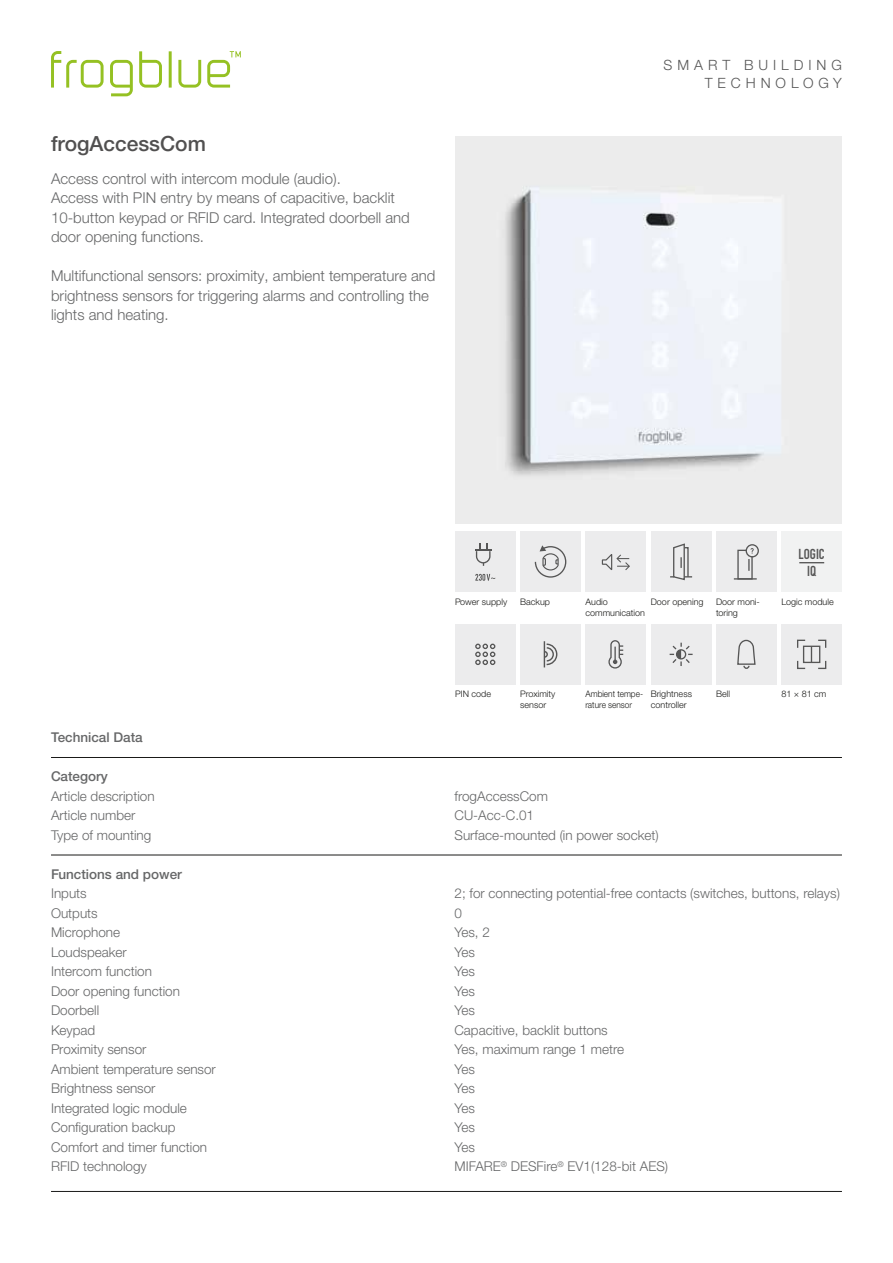
<style>
.page{position:relative;width:893px;height:1263px;background:#fff}
.page>*{position:absolute;margin:0;border:0;box-sizing:border-box;transform-origin:0 0}
.t1{font:500 21px "Helvetica Neue LTW1 G";color:#515050}
.t2{font:300 15px/19.5px "Helvetica Neue LTW1 G";color:#666768}
.t3{font:700 14.25px/17.1px "DIN Condensed";color:#565656;text-align:center}
.t4{font:300 14.1px/18.5px "Helvetica Neue LTW1 G";letter-spacing:.35em;color:#565656;text-align:right}
.t5{font:300 13.5px "Helvetica Neue LTW1 G";color:#666768}
.t6{font:500 13.5px "Helvetica Neue LTW1 G";color:#666768}
.t7{font:300 9px/10.8px "Helvetica Neue LTW1 G";color:#1a1a18}
.t8{font:300 9px/10.8px "Helvetica Neue LTW1 G";color:#1a1a18;scale:.92 1}
</style>
<div class="page">
<img style="left:455px;top:136px;width:387px;height:387px">
<hr style="left:51px;top:757px;width:791px;height:1px;background:#1a1a18">
<hr style="left:51px;top:855px;width:791px;height:1px;background:#1a1a18">
<hr style="left:51px;top:1191px;width:791px;height:1px;background:#1a1a18">
<div style="left:455px;top:531px;width:61px;height:61px;background:#ececed"></div>
<svg style="left:475px;top:574px;width:20px;height:7px"></svg>
<svg style="left:475px;top:543px;width:17px;height:23px"></svg>
<div style="left:520px;top:531px;width:61px;height:61px;background:#ececed"></div>
<svg style="left:534px;top:545px;width:33px;height:33px"></svg>
<div style="left:585px;top:531px;width:61px;height:61px;background:#ececed"></div>
<svg style="left:601px;top:554px;width:29px;height:16px"></svg>
<div style="left:651px;top:531px;width:60px;height:61px;background:#ececed"></div>
<svg style="left:670px;top:543px;width:22px;height:38px"></svg>
<div style="left:716px;top:531px;width:61px;height:61px;background:#ececed"></div>
<hr style="left:734px;top:578px;width:22px;height:2px;background:#565656">
<div style="left:746px;top:544px;width:13px;height:13px;border:1px solid #565656;border-radius:50%"></div>
<svg style="left:737px;top:548px;width:17px;height:32px"></svg>
<div style="left:781px;top:531px;width:61px;height:61px;background:#f1f2f2"></div>
<svg style="left:799px;top:562px;width:25px;height:1px"></svg>
<div style="left:455px;top:624px;width:61px;height:61px;background:#ececed"></div>
<svg style="left:475px;top:644px;width:20px;height:21px"></svg>
<div style="left:520px;top:624px;width:61px;height:61px;background:#ececed"></div>
<svg style="left:543px;top:641px;width:15px;height:26px"></svg>
<div style="left:585px;top:624px;width:61px;height:61px;background:#ececed"></div>
<svg style="left:608px;top:640px;width:15px;height:29px"></svg>
<div style="left:651px;top:624px;width:60px;height:61px;background:#ececed"></div>
<svg style="left:670px;top:643px;width:23px;height:23px"></svg>
<div style="left:716px;top:624px;width:61px;height:61px;background:#ececed"></div>
<svg style="left:737px;top:639px;width:19px;height:30px"></svg>
<div style="left:781px;top:624px;width:61px;height:61px;background:#ececed"></div>
<svg style="left:797px;top:639px;width:30px;height:31px"></svg>
<svg style="left:207px;top:51px;width:34px;height:37px"></svg>
<hr style="left:169px;top:51px;width:3px;height:37px;background:#95c123">
<svg style="left:178px;top:60px;width:23px;height:28px"></svg>
<svg style="left:139px;top:51px;width:23px;height:37px"></svg>
<svg style="left:110px;top:60px;width:23px;height:36px"></svg>
<svg style="left:51px;top:51px;width:53px;height:37px"></svg>
<h1 class="t1" style="left:51px;top:131px;width:156px">frogAccessCom</h1>
<p class="t2" style="left:51px;top:168px;width:360px">Access control with intercom module (audio).<br>Access with PIN entry by means of capacitive, backlit 10-button keypad or RFID card. Integrated doorbell and door opening functions.</p>
<p class="t2" style="left:51px;top:266px;width:386px">Multifunctional sensors: proximity, ambient temperature and brightness sensors for triggering alarms and controlling the lights and heating.</p>
<p class="t4" style="left:664px;top:55px;width:180px">SMART BUILDING<br>TECHNOLOGY</p>
<p class="t3" style="left:799px;top:546px;width:28px">LOGIC<br>IQ</p>
<p class="t7" style="left:455px;top:596px;width:54px">Power supply</p>
<p class="t7" style="left:520px;top:596px;width:31px">Backup</p>
<p class="t7" style="left:585px;top:596px;width:61px">Audio communication</p>
<p class="t7" style="left:651px;top:596px;width:54px">Door opening</p>
<p class="t7" style="left:716px;top:596px;width:45px">Door moni&shy;toring</p>
<p class="t7" style="left:781px;top:596px;width:54px">Logic module</p>
<p class="t7" style="left:455px;top:689px;width:38px">PIN code</p>
<p class="t7" style="left:520px;top:689px;width:37px">Proximity sensor</p>
<p class="t8" style="left:585px;top:689px;width:64px">Ambient tempe&shy;rature sensor</p>
<p class="t7" style="left:651px;top:689px;width:43px">Brightness controller</p>
<p class="t7" style="left:716px;top:689px;width:16px">Bell</p>
<p class="t7" style="left:781px;top:689px;width:47px">81 × 81 cm</p>
<p class="t6" style="left:51px;top:729px;width:93px">Technical Data</p>
<p class="t6" style="left:51px;top:768px;width:58px">Category</p>
<p class="t5" style="left:51px;top:787px;width:105px">Article description</p>
<p class="t5" style="left:455px;top:787px;width:95px">frogAccessCom</p>
<p class="t5" style="left:51px;top:807px;width:86px">Article number</p>
<p class="t5" style="left:455px;top:807px;width:81px">CU-Acc-C.01</p>
<p class="t5" style="left:51px;top:826px;width:102px">Type of mounting</p>
<p class="t5" style="left:455px;top:826px;width:206px">Surface-mounted (in power socket)</p>
<p class="t6" style="left:51px;top:866px;width:132px">Functions and power</p>
<p class="t5" style="left:51px;top:885px;width:37px">Inputs</p>
<p class="t5" style="left:455px;top:885px;width:387px">2; for connecting potential-free contacts (switches, buttons, relays)</p>
<p class="t5" style="left:51px;top:904px;width:48px">Outputs</p>
<p class="t5" style="left:455px;top:904px;width:9px">0</p>
<p class="t5" style="left:51px;top:924px;width:71px">Microphone</p>
<p class="t5" style="left:455px;top:924px;width:37px">Yes, 2</p>
<p class="t5" style="left:51px;top:943px;width:77px">Loudspeaker</p>
<p class="t5" style="left:455px;top:943px;width:22px">Yes</p>
<p class="t5" style="left:51px;top:963px;width:102px">Intercom function</p>
<p class="t5" style="left:455px;top:963px;width:22px">Yes</p>
<p class="t5" style="left:51px;top:982px;width:131px">Door opening function</p>
<p class="t5" style="left:455px;top:982px;width:22px">Yes</p>
<p class="t5" style="left:51px;top:1002px;width:50px">Doorbell</p>
<p class="t5" style="left:455px;top:1002px;width:22px">Yes</p>
<p class="t5" style="left:51px;top:1021px;width:46px">Keypad</p>
<p class="t5" style="left:455px;top:1021px;width:155px">Capacitive, backlit buttons</p>
<p class="t5" style="left:51px;top:1041px;width:97px">Proximity sensor</p>
<p class="t5" style="left:455px;top:1041px;width:171px">Yes, maximum range 1 metre</p>
<p class="t5" style="left:51px;top:1060px;width:166px">Ambient temperature sensor</p>
<p class="t5" style="left:455px;top:1060px;width:22px">Yes</p>
<p class="t5" style="left:51px;top:1080px;width:106px">Brightness sensor</p>
<p class="t5" style="left:455px;top:1080px;width:22px">Yes</p>
<p class="t5" style="left:51px;top:1099px;width:137px">Integrated logic module</p>
<p class="t5" style="left:455px;top:1099px;width:22px">Yes</p>
<p class="t5" style="left:51px;top:1119px;width:126px">Configuration backup</p>
<p class="t5" style="left:455px;top:1119px;width:22px">Yes</p>
<p class="t5" style="left:51px;top:1138px;width:158px">Comfort and timer function</p>
<p class="t5" style="left:455px;top:1138px;width:22px">Yes</p>
<p class="t5" style="left:51px;top:1158px;width:97px">RFID technology</p>
<p class="t5" style="left:455px;top:1158px;width:215px">MIFARE<sup>®</sup> DESFire<sup>®</sup> EV1(128-bit AES)</p>
</div>
